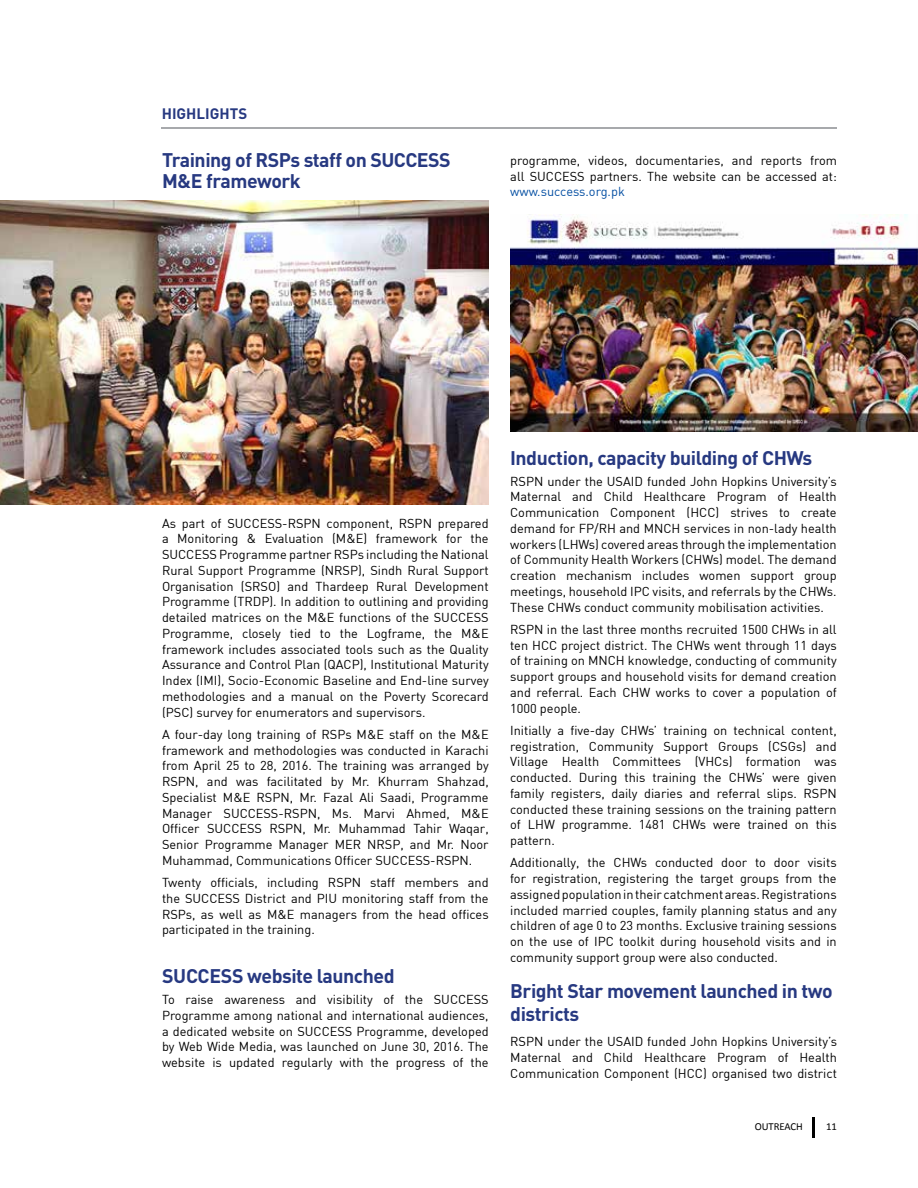
<style>
.page{position:relative;width:918px;height:1188px;background:#fff}
.page>*{position:absolute;margin:0;border:0;box-sizing:border-box;transform-origin:0 0}
.t1{font:700 19.5px/21px "DIN Pro";letter-spacing:-.025em;color:#273981}
.t2{font:700 15px "DIN Pro";color:#273981}
.t3{font:12.75px/15.8px "DIN";color:#000;text-align:justify}
.t4{font:12.75px "DIN";color:#034ea2}
.t5{font:10.65px "Calibri";letter-spacing:-.01em;color:#000}
</style>
<div class="page">
<hr style="left:812px;top:1117px;width:3px;height:21px;background:#000">
<hr style="left:162px;top:128px;width:675px;height:1px;background:#a7a9ac">
<img style="left:0;top:201px;width:489px;height:303px">
<img style="left:510px;top:215px;width:408px;height:217px">
<p class="t2" style="left:162px;top:102px;width:87px">HIGHLIGHTS</p>
<h1 class="t1" style="left:162px;top:147px;width:290px">Training of RSPs staff on SUCCESS<br>M&amp;E framework</h1>
<p class="t3" style="left:510px;top:152px;width:328px">programme, videos, documentaries, and reports from all SUCCESS partners. The website can be accessed at:</p>
<p class="t4" style="left:510px;top:184px;width:116px">www.success.org.pk</p>
<p class="t3" style="left:162px;top:515px;width:328px">As part of SUCCESS-RSPN component, RSPN prepared a Monitoring &amp; Evaluation (M&amp;E) framework for the SUCCESS Programme partner RSPs including the National Rural Support Programme (NRSP), Sindh Rural Support Organisation (SRSO) and Thardeep Rural Development Programme (TRDP). In addition to outlining and providing detailed matrices on the M&amp;E functions of the SUCCESS Programme, closely tied to the Logframe, the M&amp;E framework includes associated tools such as the Quality Assurance and Control Plan (QACP), Institutional Maturity Index (IMI), Socio-Economic Baseline and End-line survey methodologies and a manual on the Poverty Scorecard (PSC) survey for enumerators and supervisors.</p>
<p class="t3" style="left:162px;top:726px;width:328px">A four-day long training of RSPs M&amp;E staff on the M&amp;E framework and methodologies was conducted in Karachi from April 25 to 28, 2016. The training was arranged by RSPN, and was facilitated by Mr. Khurram Shahzad, Specialist M&amp;E RSPN, Mr. Fazal Ali Saadi, Programme Manager SUCCESS-RSPN, Ms. Marvi Ahmed, M&amp;E Officer SUCCESS RSPN, Mr. Muhammad Tahir Waqar, Senior Programme Manager MER NRSP, and Mr. Noor Muhammad, Communications Officer SUCCESS-RSPN.</p>
<p class="t3" style="left:162px;top:874px;width:328px">Twenty officials, including RSPN staff members and the SUCCESS District and PIU monitoring staff from the RSPs, as well as M&amp;E managers from the head offices participated in the training.</p>
<h1 class="t1" style="left:162px;top:963px;width:234px">SUCCESS website launched</h1>
<p class="t3" style="left:162px;top:991px;width:328px">To raise awareness and visibility of the SUCCESS Programme among national and international audiences, a dedicated website on SUCCESS Programme, developed by Web Wide Media, was launched on June 30, 2016. The website is updated regularly with the progress of the</p>
<h1 class="t1" style="left:510px;top:445px;width:304px">Induction, capacity building of CHWs</h1>
<p class="t3" style="left:510px;top:473px;width:328px">RSPN under the USAID funded John Hopkins University’s Maternal and Child Healthcare Program of Health Communication Component (HCC) strives to create demand for FP/RH and MNCH services in non-lady health workers (LHWs) covered areas through the implementation of Community Health Workers (CHWs) model. The demand creation mechanism includes women support group meetings, household IPC visits, and referrals by the CHWs.<br>These CHWs conduct community mobilisation activities.</p>
<p class="t3" style="left:510px;top:621px;width:328px">RSPN in the last three months recruited 1500 CHWs in all ten HCC project district. The CHWs went through 11 days of training on MNCH knowledge, conducting of community support groups and household visits for demand creation and referral. Each CHW works to cover a population of 1000 people.</p>
<p class="t3" style="left:510px;top:722px;width:328px">Initially a five-day CHWs’ training on technical content, registration, Community Support Groups (CSGs) and Village Health Committees (VHCs) formation was conducted. During this training the CHWs’ were given family registers, daily diaries and referral slips. RSPN conducted these training sessions on the training pattern of LHW programme. 1481 CHWs were trained on this pattern.</p>
<p class="t3" style="left:510px;top:855px;width:328px">Additionally, the CHWs conducted door to door visits for registration, registering the target groups from the assigned population in their catchment areas. Registrations included married couples, family planning status and any children of age 0 to 23 months. Exclusive training sessions on the use of IPC toolkit during household visits and in community support group were also conducted.</p>
<h1 class="t1" style="left:510px;top:977px;width:324px;line-height:23.4px">Bright Star movement launched in two districts</h1>
<p class="t3" style="left:510px;top:1033px;width:328px;line-height:16.2px">RSPN under the USAID funded John Hopkins University’s Maternal and Child Healthcare Program of Health Communication Component (HCC) organised two district</p>
<p class="t5" style="left:755px;top:1120px;width:49px">OUTREACH</p>
<p class="t5" style="left:826px;top:1120px;width:12px">11</p>
</div>
